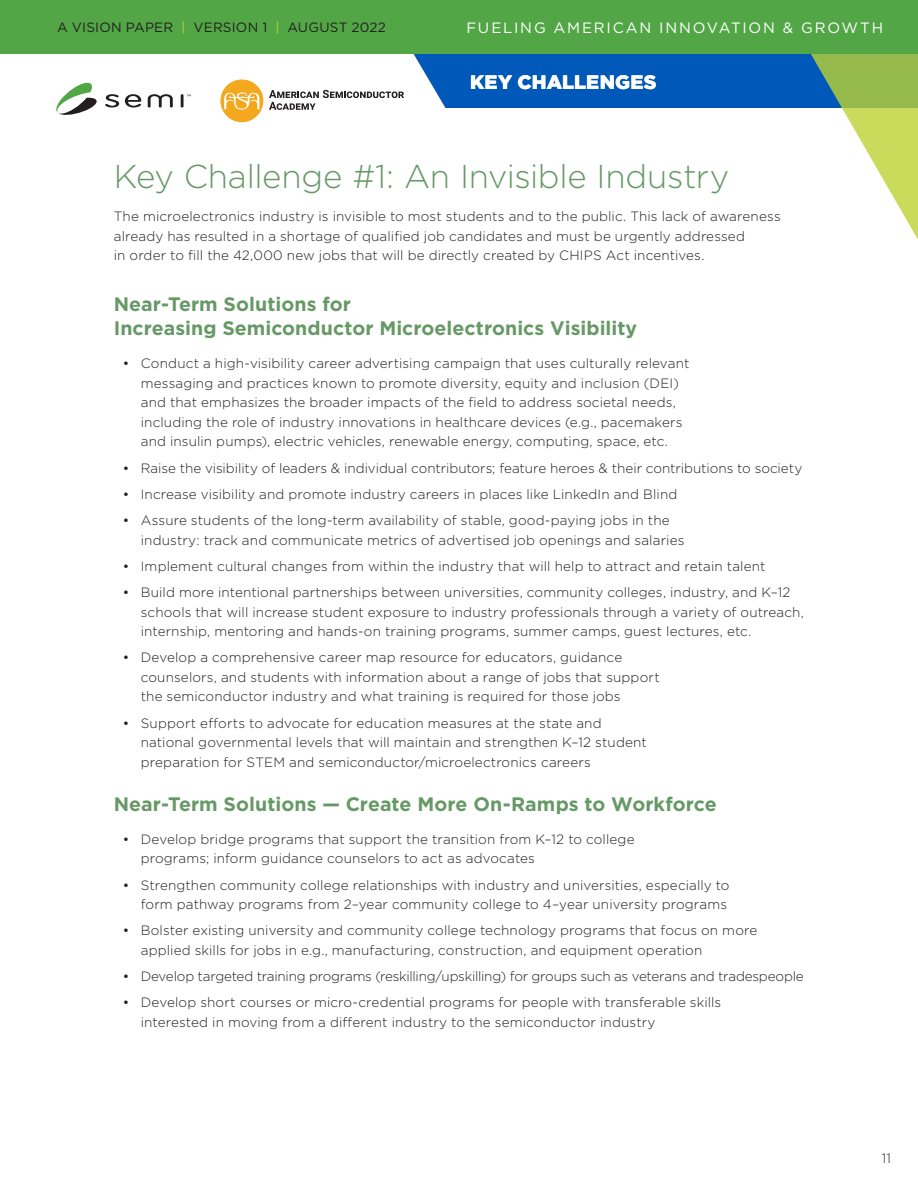
<style>
.page{position:relative;width:918px;height:1188px;background:#fff}
.page>*{position:absolute;margin:0;border:0;box-sizing:border-box;transform-origin:0 0}
.t1{font:300 33px "Gotham";letter-spacing:-.005em;color:#696}
.t2{font:700 19.5px/24px "Gotham";color:#696}
.t3{font:900 19.5px "Gotham";letter-spacing:.01em;color:#fff}
.t4{font:15px "Gotham";letter-spacing:.12em;color:#fff}
.t5{font:300 13.5px/19.5px "Gotham";letter-spacing:.01em;color:#231f20}
.t6{font:300 13.5px "Gotham";letter-spacing:-.015em;color:#231f20}
.t7{font:13.5px "Gotham";letter-spacing:.015em;color:#231f20}
.s1{color:#bcd331}
.s2{font-weight:400}
</style>
<div class="page">
<svg style="left:56px;top:83px;width:41px;height:32px"></svg>
<svg style="left:105px;top:94px;width:14px;height:14px"></svg>
<svg style="left:125px;top:94px;width:16px;height:14px"></svg>
<hr style="left:181px;top:94px;width:3px;height:14px;background:#231f20">
<svg style="left:148px;top:94px;width:25px;height:14px"></svg>
<div style="left:413px;top:54px;width:367px;height:54px;background:#0058b8"></div>
<svg style="left:780px;top:54px;width:138px;height:186px"></svg>
<div style="left:0;top:0;width:918px;height:54px;background:#52a645"></div>
<div style="left:221px;top:80px;width:42px;height:42px;background:#f4a81d;border-radius:50%"></div>
<svg style="left:269px;top:90px;width:135px;height:20px"></svg>
<svg style="left:221px;top:80px;width:42px;height:40px"></svg>
<p class="t7" style="left:57px;top:18px;width:330px">A VISION PAPER <span class="s1">|</span> VERSION 1 <span class="s1">|</span> AUGUST 2022</p>
<p class="t4" style="left:466px;top:18px;width:418px">FUELING AMERICAN INNOVATION &amp; GROWTH</p>
<h2 class="t3" style="left:470px;top:69px;width:188px">KEY CHALLENGES</h2>
<h1 class="t1" style="left:114px;top:156px;width:617px">Key Challenge #1: An Invisible Industry</h1>
<p class="t5" style="left:114px;top:207px;width:668px">The microelectronics industry is invisible to most students and to the public. This lack of awareness already has resulted in a shortage of qualified job candidates and must be urgently addressed<br>in order to fill the 42,000 new jobs that will be directly created by CHIPS Act incentives.</p>
<h2 class="t2" style="left:114px;top:292px;width:525px">Near-Term Solutions for<br>Increasing Semiconductor Microelectronics Visibility</h2>
<p class="t5" style="left:141px;top:354px;width:550px;text-indent:-18px"><span class="s2">•</span> Conduct a high-visibility career advertising campaign that uses culturally relevant messaging and practices known to promote diversity, equity and inclusion (DEI) and that emphasizes the broader impacts of the field to address societal needs, including the role of industry innovations in healthcare devices (e.g., pacemakers and insulin pumps), electric vehicles, renewable energy, computing, space, etc.</p>
<p class="t5" style="left:123px;top:458px;width:681px"><span class="s2">•</span> Raise the visibility of leaders &amp; individual contributors; feature heroes &amp; their contributions to society</p>
<p class="t5" style="left:123px;top:484px;width:556px"><span class="s2">•</span> Increase visibility and promote industry careers in places like LinkedIn and Blind</p>
<p class="t5" style="left:141px;top:510px;width:545px;text-indent:-18px"><span class="s2">•</span> Assure students of the long-term availability of stable, good-paying jobs in the industry: track and communicate metrics of advertised job openings and salaries</p>
<p class="t5" style="left:123px;top:556px;width:644px"><span class="s2">•</span> Implement cultural changes from within the industry that will help to attract and retain talent</p>
<p class="t5" style="left:141px;top:582px;width:665px;text-indent:-18px"><span class="s2">•</span> Build more intentional partnerships between universities, community colleges, industry, and K–12 schools that will increase student exposure to industry professionals through a variety of outreach, internship, mentoring and hands-on training programs, summer camps, guest lectures, etc.</p>
<p class="t5" style="left:141px;top:647px;width:521px;text-indent:-18px"><span class="s2">•</span> Develop a comprehensive career map resource for educators, guidance counselors, and students with information about a range of jobs that support the semiconductor industry and what training is required for those jobs</p>
<p class="t5" style="left:141px;top:713px;width:508px;text-indent:-18px"><span class="s2">•</span> Support efforts to advocate for education measures at the state and national governmental levels that will maintain and strengthen K–12 student preparation for STEM and semiconductor/microelectronics careers</p>
<h2 class="t2" style="left:114px;top:792px;width:605px">Near-Term Solutions — Create More On-Ramps to Workforce</h2>
<p class="t5" style="left:141px;top:829px;width:495px;text-indent:-18px"><span class="s2">•</span> Develop bridge programs that support the transition from K–12 to college programs; inform guidance counselors to act as advocates</p>
<p class="t5" style="left:123px;top:875px;width:608px;text-align:right"><span class="s2">•</span> Strengthen community college relationships with industry and universities, especially to form pathway programs from 2–year community college to 4–year university programs</p>
<p class="t5" style="left:141px;top:920px;width:618px;text-indent:-18px"><span class="s2">•</span> Bolster existing university and community college technology programs that focus on more applied skills for jobs in e.g., manufacturing, construction, and equipment operation</p>
<p class="t6" style="left:123px;top:968px;width:682px"><span class="s2">•</span> Develop targeted training programs (reskilling/upskilling) for groups such as veterans and tradespeople</p>
<p class="t5" style="left:141px;top:992px;width:582px;text-indent:-18px"><span class="s2">•</span> Develop short courses or micro-credential programs for people with transferable skills interested in moving from a different industry to the semiconductor industry</p>
<p class="t5" style="left:882px;top:1148px;width:11px">11</p>
</div>
